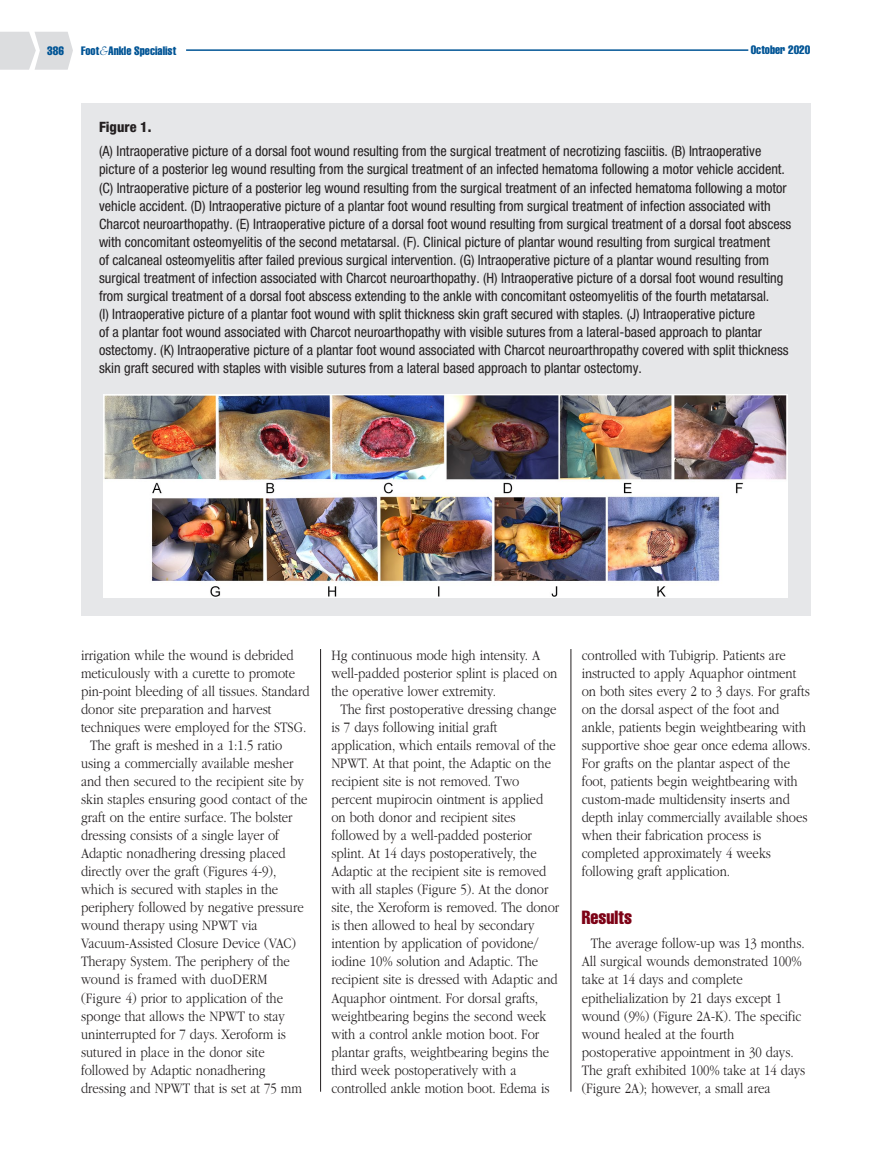
<style>
.page{position:relative;width:878px;height:1175px;background:#fff}
.page>*{position:absolute;margin:0;border:0;box-sizing:border-box;transform-origin:0 0}
.t1{font:18.75px "Helvetica LT Std Comp";color:#7d0216}
.t2{font:300 15px/18px "ITC Garamond Std";color:#231f20;scale:.85 1}
.t3{font:condensed 14.25px/18px "Helvetica Neue LT Std";color:#231f20}
.t4{font:800 condensed 14.25px "Helvetica Neue LT Std";color:#231f20}
.t5{font:12px "Helvetica LT Std Comp";color:#005495}
.s1{font-family:"ITC Garamond Std";font-weight:300;font-style:italic;font-size:13.5px}
</style>
<div class="page">
<hr style="left:186px;top:49px;width:562px;height:2px;background:#005495">
<svg style="left:0;top:32px;width:73px;height:38px;background:#dfe0e2"></svg>
<hr style="left:570px;top:649px;width:1px;height:442px;background:#231f20">
<hr style="left:320px;top:649px;width:1px;height:442px;background:#231f20">
<div style="left:81px;top:104px;width:729px;height:512px;background:#e6e7e9"></div>
<img style="left:104px;top:394px;width:683px;height:204px">
<p class="t5" style="left:47px;top:43px;width:18px">386</p>
<p class="t5" style="left:81px;top:43px;width:97px">Foot <span class="s1">&amp;</span> Ankle Specialist</p>
<p class="t5" style="left:750px;top:42px;width:61px">October 2020</p>
<p class="t4" style="left:99px;top:118px;width:54px">Figure 1.</p>
<p class="t3" style="left:99px;top:142px;width:693px">(A) Intraoperative picture of a dorsal foot wound resulting from the surgical treatment of necrotizing fasciitis. (B) Intraoperative picture of a posterior leg wound resulting from the surgical treatment of an infected hematoma following a motor vehicle accident. (C) Intraoperative picture of a posterior leg wound resulting from the surgical treatment of an infected hematoma following a motor vehicle accident. (D) Intraoperative picture of a plantar foot wound resulting from surgical treatment of infection associated with Charcot neuroarthopathy. (E) Intraoperative picture of a dorsal foot wound resulting from surgical treatment of a dorsal foot abscess with concomitant osteomyelitis of the second metatarsal. (F). Clinical picture of plantar wound resulting from surgical treatment<br>of calcaneal osteomyelitis after failed previous surgical intervention. (G) Intraoperative picture of a plantar wound resulting from surgical treatment of infection associated with Charcot neuroarthopathy. (H) Intraoperative picture of a dorsal foot wound resulting from surgical treatment of a dorsal foot abscess extending to the ankle with concomitant osteomyelitis of the fourth metatarsal.<br>(I) Intraoperative picture of a plantar foot wound with split thickness skin graft secured with staples. (J) Intraoperative picture<br>of a plantar foot wound associated with Charcot neuroarthopathy with visible sutures from a lateral-based approach to plantar ostectomy. (K) Intraoperative picture of a plantar foot wound associated with Charcot neuroarthropathy covered with split thickness skin graft secured with staples with visible sutures from a lateral based approach to plantar ostectomy.</p>
<p class="t2" style="left:81px;top:647px;width:251px">irrigation while the wound is debrided</p>
<p class="t2" style="left:81px;top:665px;width:253px">meticulously with a curette to promote</p>
<p class="t2" style="left:81px;top:683px;width:270px">pin-point bleeding of all tissues. Standard</p>
<p class="t2" style="left:81px;top:701px;width:225px">donor site preparation and harvest</p>
<p class="t2" style="left:81px;top:719px;width:267px">techniques were employed for the STSG.</p>
<p class="t2" style="left:90px;top:737px;width:227px">The graft is meshed in a 1:1.5 ratio</p>
<p class="t2" style="left:81px;top:755px;width:251px">using a commercially available mesher</p>
<p class="t2" style="left:81px;top:773px;width:264px">and then secured to the recipient site by</p>
<p class="t2" style="left:81px;top:791px;width:268px">skin staples ensuring good contact of the</p>
<p class="t2" style="left:81px;top:809px;width:250px">graft on the entire surface. The bolster</p>
<p class="t2" style="left:81px;top:827px;width:234px">dressing consists of a single layer of</p>
<p class="t2" style="left:81px;top:845px;width:242px">Adaptic nonadhering dressing placed</p>
<p class="t2" style="left:81px;top:863px;width:231px">directly over the graft (Figures 4-9),</p>
<p class="t2" style="left:81px;top:881px;width:233px">which is secured with staples in the</p>
<p class="t2" style="left:81px;top:899px;width:263px">periphery followed by negative pressure</p>
<p class="t2" style="left:81px;top:917px;width:209px">wound therapy using NPWT via</p>
<p class="t2" style="left:81px;top:935px;width:254px">Vacuum-Assisted Closure Device (VAC)</p>
<p class="t2" style="left:81px;top:953px;width:247px">Therapy System. The periphery of the</p>
<p class="t2" style="left:81px;top:971px;width:220px">wound is framed with duoDERM</p>
<p class="t2" style="left:81px;top:989px;width:239px">(Figure 4) prior to application of the</p>
<p class="t2" style="left:81px;top:1007px;width:241px">sponge that allows the NPWT to stay</p>
<p class="t2" style="left:81px;top:1025px;width:242px">uninterrupted for 7 days. Xeroform is</p>
<p class="t2" style="left:81px;top:1043px;width:218px">sutured in place in the donor site</p>
<p class="t2" style="left:81px;top:1061px;width:218px">followed by Adaptic nonadhering</p>
<p class="t2" style="left:81px;top:1079px;width:261px">dressing and NPWT that is set at 75 mm</p>
<p class="t2" style="left:331px;top:647px;width:267px">Hg continuous mode high intensity. A well-padded posterior splint is placed on the operative lower extremity.</p>
<p class="t2" style="left:331px;top:701px;width:269px;text-indent:9px">The first postoperative dressing change is 7 days following initial graft application, which entails removal of the NPWT. At that point, the Adaptic on the recipient site is not removed. Two percent mupirocin ointment is applied on both donor and recipient sites followed by a well-padded posterior splint. At 14 days postoperatively, the Adaptic at the recipient site is removed with all staples (Figure 5). At the donor site, the Xeroform is removed. The donor is then allowed to heal by secondary intention by application of povidone/ iodine 10% solution and Adaptic. The recipient site is dressed with Adaptic and Aquaphor ointment. For dorsal grafts, weightbearing begins the second week with a control ankle motion boot. For plantar grafts, weightbearing begins the third week postoperatively with a controlled ankle motion boot. Edema is</p>
<p class="t2" style="left:581px;top:647px;width:271px">controlled with Tubigrip. Patients are instructed to apply Aquaphor ointment on both sites every 2 to 3 days. For grafts on the dorsal aspect of the foot and ankle, patients begin weightbearing with supportive shoe gear once edema allows.<br>For grafts on the plantar aspect of the foot, patients begin weightbearing with custom-made multidensity inserts and depth inlay commercially available shoes when their fabrication process is completed approximately 4 weeks following graft application.</p>
<p class="t1" style="left:581px;top:906px;width:52px">Results</p>
<p class="t2" style="left:581px;top:935px;width:265px;text-indent:9px">The average follow-up was 13 months.<br>All surgical wounds demonstrated 100% take at 14 days and complete epithelialization by 21 days except 1 wound (9%) (Figure 2A-K). The specific wound healed at the fourth postoperative appointment in 30 days.<br>The graft exhibited 100% take at 14 days (Figure 2A); however, a small area</p>
</div>
